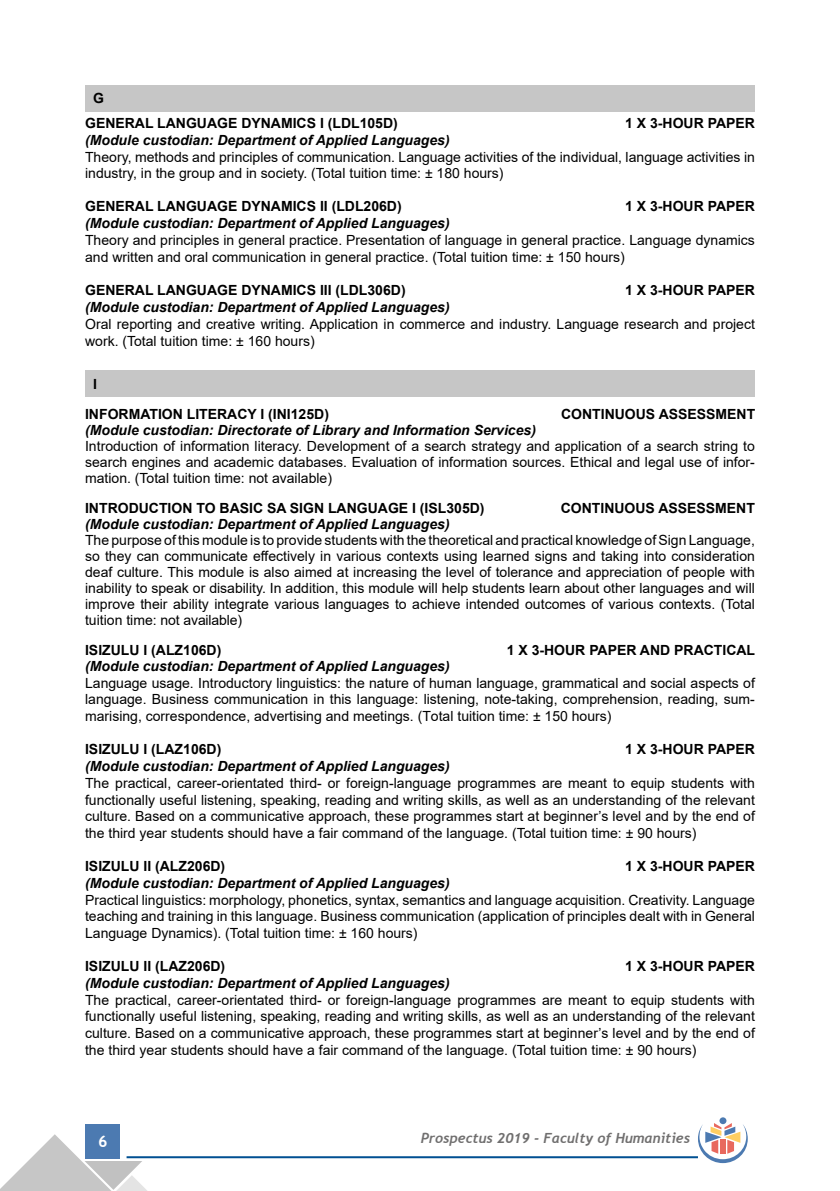
<style>
.page{position:relative;width:840px;height:1191px;background:#fff}
.page>*{position:absolute;margin:0;border:0;box-sizing:border-box;transform-origin:0 0}
.t1{font:700 16px "Trebuchet MS";color:#fff}
.t2{font:14px/16.8px "Arial";color:#000;text-align:justify}
.t3{font:italic 700 14px "Arial";color:#000}
.t4{font:700 14px/24.8px "Arial";color:#000}
.t5{font:italic 700 14px "Trebuchet";color:#706f6f}
</style>
<div class="page">
<div style="left:86px;top:1124px;width:34px;height:34px;background:#4c7ab1"></div>
<hr style="left:126px;top:1156px;width:571px;height:2px;background:#005092">
<svg style="left:0;top:1134px;width:148px;height:57px"></svg>
<div style="left:719px;top:1117px;width:7px;height:7px;background:#4c7ab1;border-radius:50%"></div>
<svg style="left:697px;top:1123px;width:50px;height:40px"></svg>
<div style="left:85px;top:85px;width:669px;height:26px;background:#c6c6c6"></div>
<div style="left:85px;top:370px;width:669px;height:27px;background:#c6c6c6"></div>
<p class="t4" style="left:85px;top:86px;width:314px;text-indent:8px">G<br>GENERAL LANGUAGE DYNAMICS I (LDL105D)</p>
<p class="t4" style="left:624px;top:111px;width:131px">1 X 3-HOUR PAPER</p>
<p class="t3" style="left:85px;top:131px;width:366px">(Module custodian: Department of Applied Languages)</p>
<p class="t2" style="left:85px;top:148px;width:671px">Theory, methods and principles of communication. Language activities of the individual, language activities in industry, in the group and in society. (Total tuition time: ± 180 hours)</p>
<p class="t4" style="left:85px;top:194px;width:318px">GENERAL LANGUAGE DYNAMICS II (LDL206D)</p>
<p class="t4" style="left:624px;top:194px;width:131px">1 X 3-HOUR PAPER</p>
<p class="t3" style="left:85px;top:214px;width:366px">(Module custodian: Department of Applied Languages)</p>
<p class="t2" style="left:85px;top:231px;width:671px">Theory and principles in general practice. Presentation of language in general practice. Language dynamics and written and oral communication in general practice. (Total tuition time: ± 150 hours)</p>
<p class="t4" style="left:85px;top:278px;width:322px">GENERAL LANGUAGE DYNAMICS III (LDL306D)</p>
<p class="t4" style="left:624px;top:278px;width:131px">1 X 3-HOUR PAPER</p>
<p class="t3" style="left:85px;top:298px;width:366px">(Module custodian: Department of Applied Languages)</p>
<p class="t2" style="left:85px;top:315px;width:671px">Oral reporting and creative writing. Application in commerce and industry. Language research and project work. (Total tuition time: ± 160 hours)</p>
<p class="t4" style="left:85px;top:369px;width:245px;line-height:30px;text-indent:8px">I<br>INFORMATION LITERACY I (INI125D)</p>
<p class="t4" style="left:560px;top:401px;width:195px">CONTINUOUS ASSESSMENT</p>
<p class="t3" style="left:85px;top:420px;width:452px">(Module custodian: Directorate of Library and Information Services)</p>
<p class="t2" style="left:85px;top:438px;width:671px;line-height:16px">Introduction of information literacy. Development of a search strategy and application of a search string to search engines and academic databases. Evaluation of information sources. Ethical and legal use of infor&shy;mation. (Total tuition time: not available)</p>
<p class="t4" style="left:85px;top:495px;width:401px">INTRODUCTION TO BASIC SA SIGN LANGUAGE I (ISL305D)</p>
<p class="t4" style="left:560px;top:495px;width:195px">CONTINUOUS ASSESSMENT</p>
<p class="t3" style="left:85px;top:514px;width:366px">(Module custodian: Department of Applied Languages)</p>
<p class="t2" style="left:85px;top:532px;width:671px;line-height:16px">The purpose of this module is to provide students with the theoretical and practical knowledge of Sign Language, so they can communicate effectively in various contexts using learned signs and taking into consideration deaf culture. This module is also aimed at increasing the level of tolerance and appreciation of people with inability to speak or disability. In addition, this module will help students learn about other languages and will improve their ability integrate various languages to achieve intended outcomes of various contexts. (Total tuition time: not available)</p>
<p class="t4" style="left:85px;top:637px;width:138px">ISIZULU I (ALZ106D)</p>
<p class="t4" style="left:506px;top:637px;width:250px">1 X 3-HOUR PAPER AND PRACTICAL</p>
<p class="t3" style="left:85px;top:656px;width:366px">(Module custodian: Department of Applied Languages)</p>
<p class="t2" style="left:85px;top:674px;width:671px">Language usage. Introductory linguistics: the nature of human language, grammatical and social aspects of language. Business communication in this language: listening, note-taking, comprehension, reading, sum&shy;marising, correspondence, advertising and meetings. (Total tuition time: ± 150 hours)</p>
<p class="t4" style="left:85px;top:737px;width:138px">ISIZULU I (LAZ106D)</p>
<p class="t4" style="left:624px;top:737px;width:131px">1 X 3-HOUR PAPER</p>
<p class="t3" style="left:85px;top:756px;width:366px">(Module custodian: Department of Applied Languages)</p>
<p class="t2" style="left:85px;top:774px;width:671px">The practical, career-orientated third- or foreign-language programmes are meant to equip students with functionally useful listening, speaking, reading and writing skills, as well as an understanding of the relevant culture. Based on a communicative approach, these programmes start at beginner’s level and by the end of the third year students should have a fair command of the language. (Total tuition time: ± 90 hours)</p>
<p class="t4" style="left:85px;top:853px;width:142px">ISIZULU II (ALZ206D)</p>
<p class="t4" style="left:624px;top:853px;width:131px">1 X 3-HOUR PAPER</p>
<p class="t3" style="left:85px;top:873px;width:366px">(Module custodian: Department of Applied Languages)</p>
<p class="t2" style="left:85px;top:891px;width:671px">Practical linguistics: morphology, phonetics, syntax, semantics and language acquisition. Creativity. Language teaching and training in this language. Business communication (application of principles dealt with in General Language Dynamics). (Total tuition time: ± 160 hours)</p>
<p class="t4" style="left:85px;top:953px;width:142px">ISIZULU II (LAZ206D)</p>
<p class="t4" style="left:624px;top:953px;width:131px">1 X 3-HOUR PAPER</p>
<p class="t3" style="left:85px;top:973px;width:366px">(Module custodian: Department of Applied Languages)</p>
<p class="t2" style="left:85px;top:991px;width:671px">The practical, career-orientated third- or foreign-language programmes are meant to equip students with functionally useful listening, speaking, reading and writing skills, as well as an understanding of the relevant culture. Based on a communicative approach, these programmes start at beginner’s level and by the end of the third year students should have a fair command of the language. (Total tuition time: ± 90 hours)</p>
<p class="t1" style="left:98px;top:1131px;width:11px">6</p>
<p class="t5" style="left:420px;top:1129px;width:271px">Prospectus 2019 - Faculty of Humanities</p>
</div>
